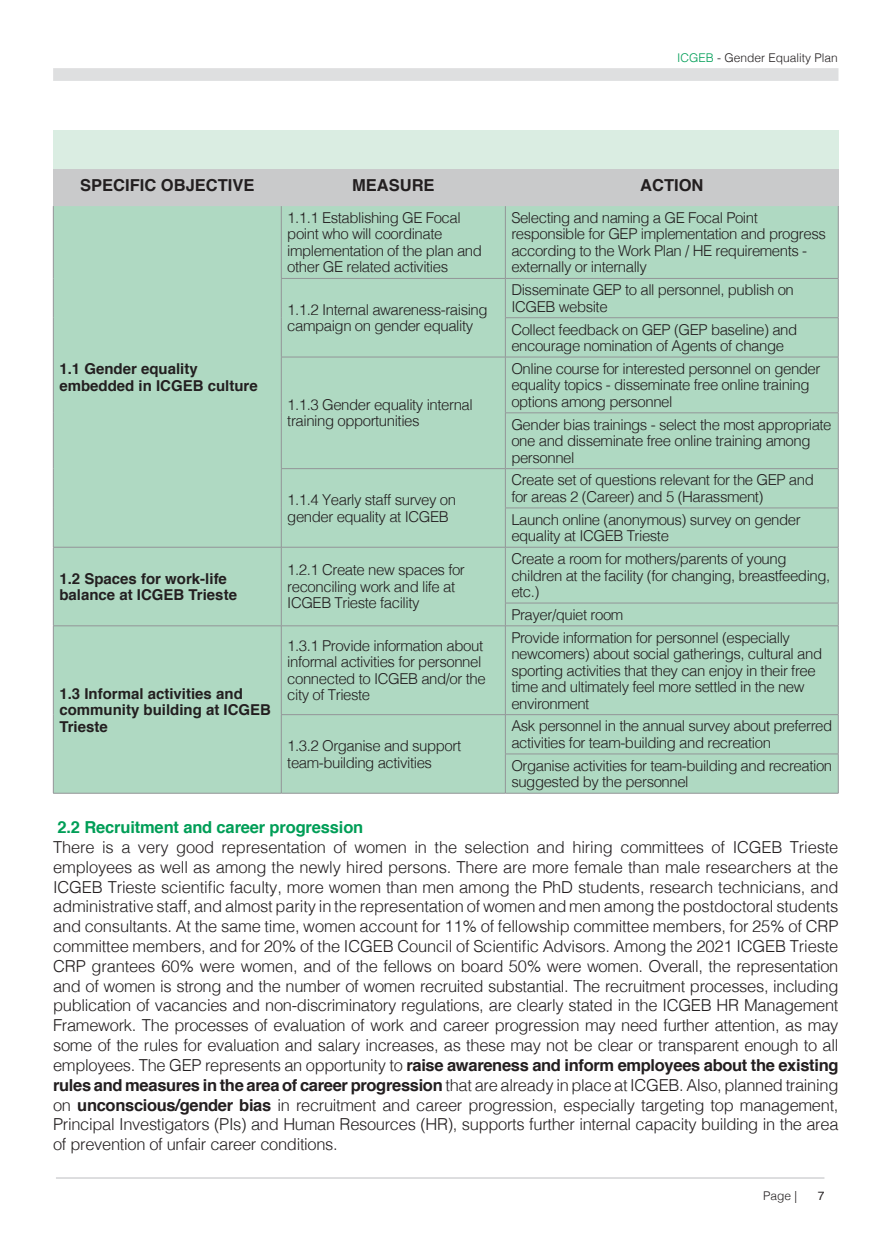
<style>
.page{position:relative;width:893px;height:1233px;background:#fff}
.page>*{position:absolute;margin:0;border:0;box-sizing:border-box;transform-origin:0 0}
.t1{font:300 16.5px/19.8px "Helvetica";letter-spacing:-.02em;color:#231f20;text-align:justify}
.t2{font:700 16.5px "Helvetica";letter-spacing:-.01em;color:#009e57}
.t3{font:700 16.5px "Helvetica";color:#231f20}
.t4{font:300 15px/16.5px "Helvetica";letter-spacing:-.03em;color:#231f20}
.t5{font:700 15px/16.5px "Helvetica";color:#231f20}
.t6{font:300 12px "Helvetica";color:#231f20}
.t7{font:12px "Helvetica";color:#231f20}
.s1{color:#009e57}
.s2{font-weight:700}
</style>
<div class="page">
<div style="left:53px;top:68px;width:785px;height:13px;background:#dedfe0"></div>
<hr style="left:56px;top:1177px;width:768px;height:1px;background:#bcbdc0">
<div style="left:53px;top:169px;width:785px;height:37px;background:#c9cacb"></div>
<div style="left:53px;top:130px;width:785px;height:38px;background:#daede2"></div>
<div style="left:54px;top:206px;width:784px;height:586px;background:#afd9c2"></div>
<hr style="left:53px;top:206px;width:1px;height:72px;background:#939598">
<hr style="left:281px;top:206px;width:1px;height:72px;background:#939598">
<hr style="left:505px;top:206px;width:1px;height:72px;background:#939598">
<hr style="left:838px;top:206px;width:1px;height:72px;background:#939598">
<hr style="left:53px;top:278px;width:1px;height:40px;background:#939598">
<hr style="left:281px;top:278px;width:224px;height:1px;background:#939598">
<hr style="left:281px;top:278px;width:1px;height:40px;background:#939598">
<hr style="left:505px;top:278px;width:333px;height:1px;background:#939598">
<hr style="left:505px;top:278px;width:1px;height:39px;background:#939598">
<hr style="left:838px;top:278px;width:1px;height:39px;background:#939598">
<hr style="left:53px;top:318px;width:1px;height:39px;background:#939598">
<hr style="left:281px;top:318px;width:1px;height:39px;background:#939598">
<hr style="left:505px;top:317px;width:333px;height:1px;background:#939598">
<hr style="left:505px;top:318px;width:1px;height:39px;background:#939598">
<hr style="left:838px;top:318px;width:1px;height:39px;background:#939598">
<hr style="left:53px;top:357px;width:1px;height:56px;background:#939598">
<hr style="left:281px;top:357px;width:224px;height:1px;background:#939598">
<hr style="left:281px;top:357px;width:1px;height:56px;background:#939598">
<hr style="left:505px;top:357px;width:333px;height:1px;background:#939598">
<hr style="left:505px;top:357px;width:1px;height:55px;background:#939598">
<hr style="left:838px;top:357px;width:1px;height:55px;background:#939598">
<hr style="left:53px;top:413px;width:1px;height:55px;background:#939598">
<hr style="left:281px;top:413px;width:1px;height:55px;background:#939598">
<hr style="left:505px;top:412px;width:333px;height:1px;background:#939598">
<hr style="left:505px;top:413px;width:1px;height:55px;background:#939598">
<hr style="left:838px;top:413px;width:1px;height:55px;background:#939598">
<hr style="left:53px;top:468px;width:1px;height:40px;background:#939598">
<hr style="left:281px;top:468px;width:224px;height:1px;background:#939598">
<hr style="left:281px;top:469px;width:1px;height:39px;background:#939598">
<hr style="left:505px;top:468px;width:333px;height:1px;background:#939598">
<hr style="left:505px;top:469px;width:1px;height:38px;background:#939598">
<hr style="left:838px;top:469px;width:1px;height:38px;background:#939598">
<hr style="left:53px;top:508px;width:1px;height:39px;background:#939598">
<hr style="left:281px;top:508px;width:1px;height:39px;background:#939598">
<hr style="left:505px;top:507px;width:333px;height:1px;background:#939598">
<hr style="left:505px;top:508px;width:1px;height:39px;background:#939598">
<hr style="left:838px;top:508px;width:1px;height:39px;background:#939598">
<hr style="left:53px;top:547px;width:228px;height:1px;background:#939598">
<hr style="left:53px;top:547px;width:1px;height:56px;background:#939598">
<hr style="left:281px;top:547px;width:224px;height:1px;background:#939598">
<hr style="left:281px;top:547px;width:1px;height:56px;background:#939598">
<hr style="left:505px;top:547px;width:333px;height:1px;background:#939598">
<hr style="left:505px;top:547px;width:1px;height:55px;background:#939598">
<hr style="left:838px;top:547px;width:1px;height:55px;background:#939598">
<svg style="left:53px;top:603px;width:1px;height:22px"></svg>
<svg style="left:281px;top:603px;width:1px;height:22px"></svg>
<hr style="left:505px;top:602px;width:333px;height:1px;background:#939598">
<svg style="left:505px;top:603px;width:1px;height:22px"></svg>
<svg style="left:838px;top:603px;width:1px;height:22px"></svg>
<hr style="left:53px;top:625px;width:228px;height:1px;background:#939598">
<hr style="left:53px;top:626px;width:1px;height:88px;background:#939598">
<hr style="left:281px;top:625px;width:224px;height:1px;background:#939598">
<hr style="left:281px;top:626px;width:1px;height:88px;background:#939598">
<hr style="left:505px;top:625px;width:333px;height:1px;background:#939598">
<hr style="left:505px;top:626px;width:1px;height:88px;background:#939598">
<hr style="left:838px;top:626px;width:1px;height:88px;background:#939598">
<hr style="left:53px;top:714px;width:1px;height:39px;background:#939598">
<hr style="left:281px;top:714px;width:224px;height:1px;background:#939598">
<hr style="left:281px;top:714px;width:1px;height:39px;background:#939598">
<hr style="left:505px;top:714px;width:333px;height:1px;background:#939598">
<hr style="left:505px;top:714px;width:1px;height:39px;background:#939598">
<hr style="left:838px;top:714px;width:1px;height:39px;background:#939598">
<hr style="left:53px;top:753px;width:1px;height:40px;background:#939598">
<hr style="left:281px;top:753px;width:1px;height:40px;background:#939598">
<hr style="left:505px;top:753px;width:333px;height:1px;background:#939598">
<hr style="left:505px;top:754px;width:1px;height:39px;background:#939598">
<hr style="left:838px;top:754px;width:1px;height:39px;background:#939598">
<hr style="left:53px;top:792px;width:228px;height:1px;background:#939598">
<hr style="left:281px;top:792px;width:224px;height:1px;background:#939598">
<hr style="left:505px;top:792px;width:333px;height:1px;background:#939598">
<p class="t6" style="left:677px;top:47px;width:162px"><span class="s1">ICGEB</span> - Gender Equality Plan</p>
<p class="t3" style="left:80px;top:171px;width:176px">SPECIFIC OBJECTIVE</p>
<p class="t3" style="left:352px;top:171px;width:84px">MEASURE</p>
<p class="t3" style="left:640px;top:171px;width:65px">ACTION</p>
<p class="t5" style="left:59px;top:360px;width:200px">1.1 Gender equality embedded in ICGEB culture</p>
<p class="t4" style="left:287px;top:208px;width:196px">1.1.1 Establishing GE Focal point who will coordinate implementation of the plan and other GE related activities</p>
<p class="t4" style="left:511px;top:208px;width:316px">Selecting and naming a GE Focal Point responsible for GEP implementation and progress according to the Work Plan / HE requirements - externally or internally</p>
<p class="t4" style="left:287px;top:300px;width:202px">1.1.2 Internal awareness-raising campaign on gender equality</p>
<p class="t4" style="left:511px;top:280px;width:284px">Disseminate GEP to all personnel, publish on<br>ICGEB website</p>
<p class="t4" style="left:511px;top:320px;width:287px">Collect feedback on GEP (GEP baseline) and encourage nomination of Agents of change</p>
<p class="t4" style="left:287px;top:395px;width:187px">1.1.3 Gender equality internal training opportunities</p>
<p class="t4" style="left:287px;top:490px;width:170px">1.1.4 Yearly staff survey on gender equality at ICGEB</p>
<p class="t4" style="left:511px;top:359px;width:310px">Online course for interested personnel on gender equality topics - disseminate free online training options among personnel</p>
<p class="t4" style="left:511px;top:415px;width:322px">Gender bias trainings - select the most appropriate one and disseminate free online training among personnel</p>
<p class="t4" style="left:511px;top:470px;width:304px">Create set of questions relevant for the GEP and for areas 2 (Career) and 5 (Harassment)</p>
<p class="t4" style="left:511px;top:510px;width:291px">Launch online (anonymous) survey on gender equality at ICGEB Trieste</p>
<p class="t5" style="left:59px;top:570px;width:179px">1.2 Spaces for work-life balance at ICGEB Trieste</p>
<p class="t4" style="left:287px;top:560px;width:179px">1.2.1 Create new spaces for reconciling work and life at<br>ICGEB Trieste facility</p>
<p class="t4" style="left:511px;top:549px;width:320px">Create a room for mothers/parents of young children at the facility (for changing, breastfeeding, etc.)</p>
<p class="t4" style="left:511px;top:605px;width:113px">Prayer/quiet room</p>
<p class="t5" style="left:59px;top:685px;width:213px">1.3 Informal activities and community building at ICGEB<br>Trieste</p>
<p class="t4" style="left:287px;top:636px;width:200px">1.3.1 Provide information about informal activities for personnel connected to ICGEB and/or the city of Trieste</p>
<p class="t4" style="left:511px;top:628px;width:312px">Provide information for personnel (especially newcomers) about social gatherings, cultural and sporting activities that they can enjoy in their free time and ultimately feel more settled in the new environment</p>
<p class="t4" style="left:287px;top:736px;width:175px">1.3.2 Organise and support team-building activities</p>
<p class="t4" style="left:511px;top:716px;width:322px">Ask personnel in the annual survey about preferred activities for team-building and recreation</p>
<p class="t4" style="left:511px;top:756px;width:322px">Organise activities for team-building and recreation suggested by the personnel</p>
<p class="t2" style="left:58px;top:813px;width:307px">2.2 Recruitment and career progression</p>
<p class="t1" style="left:53px;top:835px;width:786px">There is a very good representation of women in the selection and hiring committees of ICGEB Trieste employees as well as among the newly hired persons. There are more female than male researchers at the ICGEB Trieste scientific faculty, more women than men among the PhD students, research technicians, and administrative staff, and almost parity in the representation of women and men among the postdoctoral students and consultants. At the same time, women account for 11% of fellowship committee members, for 25% of CRP committee members, and for 20% of the ICGEB Council of Scientific Advisors. Among the 2021 ICGEB Trieste CRP grantees 60% were women, and of the fellows on board 50% were women. Overall, the representation and of women is strong and the number of women recruited substantial. The recruitment processes, including publication of vacancies and non-discriminatory regulations, are clearly stated in the ICGEB HR Management Framework. The processes of evaluation of work and career progression may need further attention, as may some of the rules for evaluation and salary increases, as these may not be clear or transparent enough to all employees. The GEP represents an opportunity to <span class="s2">raise awareness and inform employees about the existing rules and measures in the area of career progression</span> that are already in place at ICGEB. Also, planned training on <span class="s2">unconscious/gender bias</span> in recruitment and career progression, especially targeting top management, Principal Investigators (PIs) and Human Resources (HR), supports further internal capacity building in the area of prevention of unfair career conditions.</p>
<p class="t6" style="left:763px;top:1184px;width:36px">Page |</p>
<p class="t7" style="left:817px;top:1186px;width:8px">7</p>
</div>
